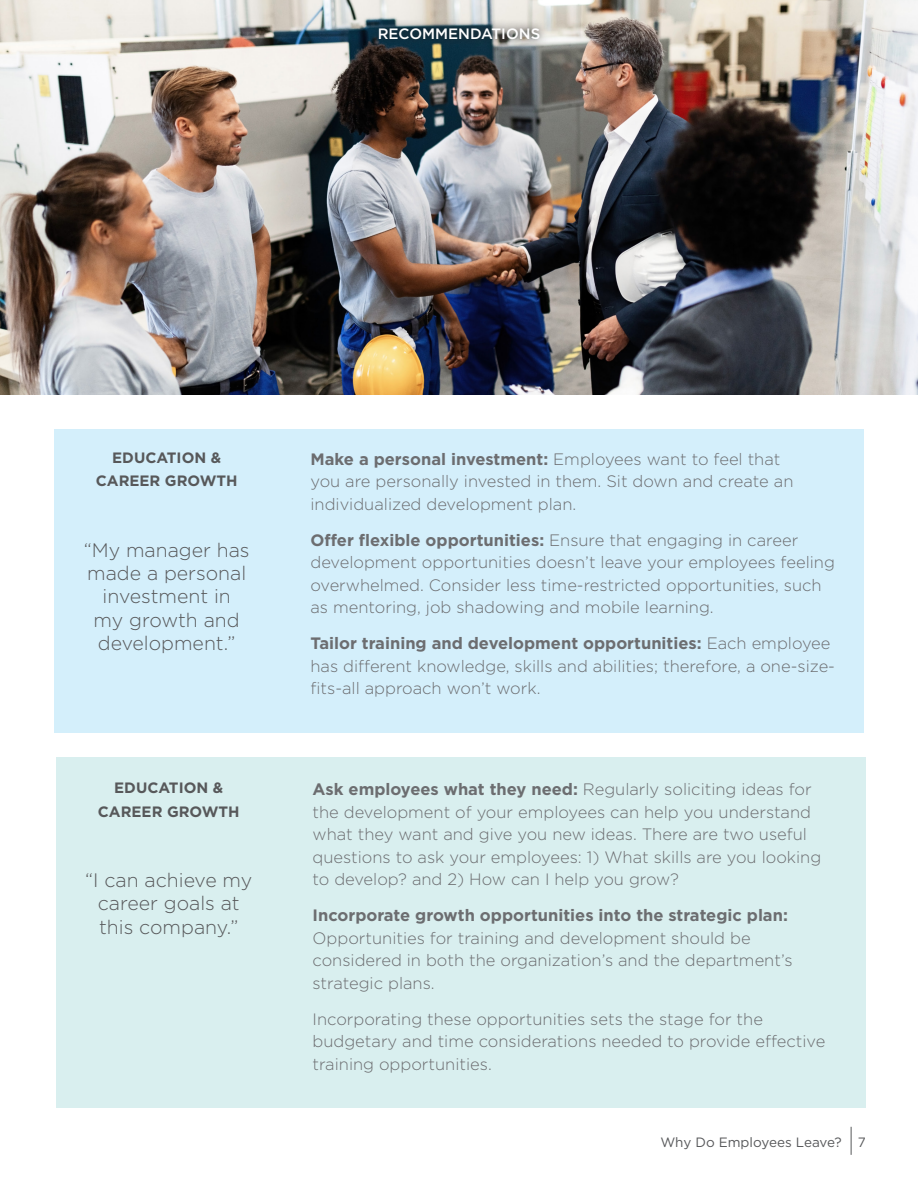
<style>
.page{position:relative;width:918px;height:1188px;background:#fff}
.page>*{position:absolute;margin:0;border:0;box-sizing:border-box;transform-origin:0 0}
.t1{font:300 19.5px/23.4px "Gotham";color:#57585a;text-align:center}
.body_copy{font:300 16.5px/22.5px "Gotham";color:#6c6d70}
.t2{font:700 15px/23.4px "Gotham";color:#57585a;text-align:center}
.body_copy-2{font:500 15px "Gotham";color:#fff}
.t3{font:13.5px "Gotham";color:#57585a}
.s1{font-weight:700}
</style>
<div class="page">
<img style="left:0;top:0;width:918px;height:394px">
<div style="left:54px;top:429px;width:810px;height:304px;background:#d4effb"></div>
<div style="left:56px;top:757px;width:810px;height:351px;background:#d9efef"></div>
<svg style="left:369px;top:18px;width:180px;height:31px;background:#607076"></svg>
<svg style="left:851px;top:1127px;width:1px;height:28px"></svg>
<p class="body_copy-2" style="left:378px;top:24px;width:164px">RECOMMENDATIONS</p>
<p class="t2" style="left:96px;top:446px;width:143px">EDUCATION &amp;<br>CAREER GROWTH</p>
<p class="t1" style="left:84px;top:538px;width:167px">“My manager has made a personal investment in</p>
<p class="t1" style="left:94px;top:608px;width:148px;text-align:left">my growth and development.”</p>
<p class="t2" style="left:98px;top:776px;width:143px">EDUCATION &amp;<br>CAREER GROWTH</p>
<p class="t1" style="left:85px;top:868px;width:169px">“I can achieve my career goals at this company.”</p>
<p class="body_copy" style="left:310px;top:448px;width:484px"><span class="s1">Make a personal investment:</span> Employees want to feel that you are personally invested in them. Sit down and create an individualized development plan.</p>
<p class="body_copy" style="left:310px;top:529px;width:526px"><span class="s1">Offer flexible opportunities:</span> Ensure that engaging in career development opportunities doesn’t leave your employees feeling overwhelmed. Consider less time-restricted opportunities, such as mentoring, job shadowing and mobile learning.</p>
<p class="body_copy" style="left:310px;top:632px;width:526px"><span class="s1">Tailor training and development opportunities:</span> Each employee has different knowledge, skills and abilities; therefore, a one-size&shy;fits-all approach won’t work.</p>
<p class="body_copy" style="left:313px;top:778px;width:510px"><span class="s1">Ask employees what they need:</span> Regularly soliciting ideas for the development of your employees can help you understand what they want and give you new ideas. There are two useful questions to ask your employees: 1) What skills are you looking to develop? and 2) How can I help you grow?</p>
<p class="body_copy" style="left:313px;top:904px;width:482px"><span class="s1">Incorporate growth opportunities into the strategic plan:<br></span>Opportunities for training and development should be considered in both the organization’s and the department’s strategic plans.</p>
<p class="body_copy" style="left:313px;top:1007px;width:514px">Incorporating these opportunities sets the stage for the budgetary and time considerations needed to provide effective training opportunities.</p>
<p class="t3" style="left:660px;top:1133px;width:207px">Why Do Employees Leave? 7</p>
</div>
